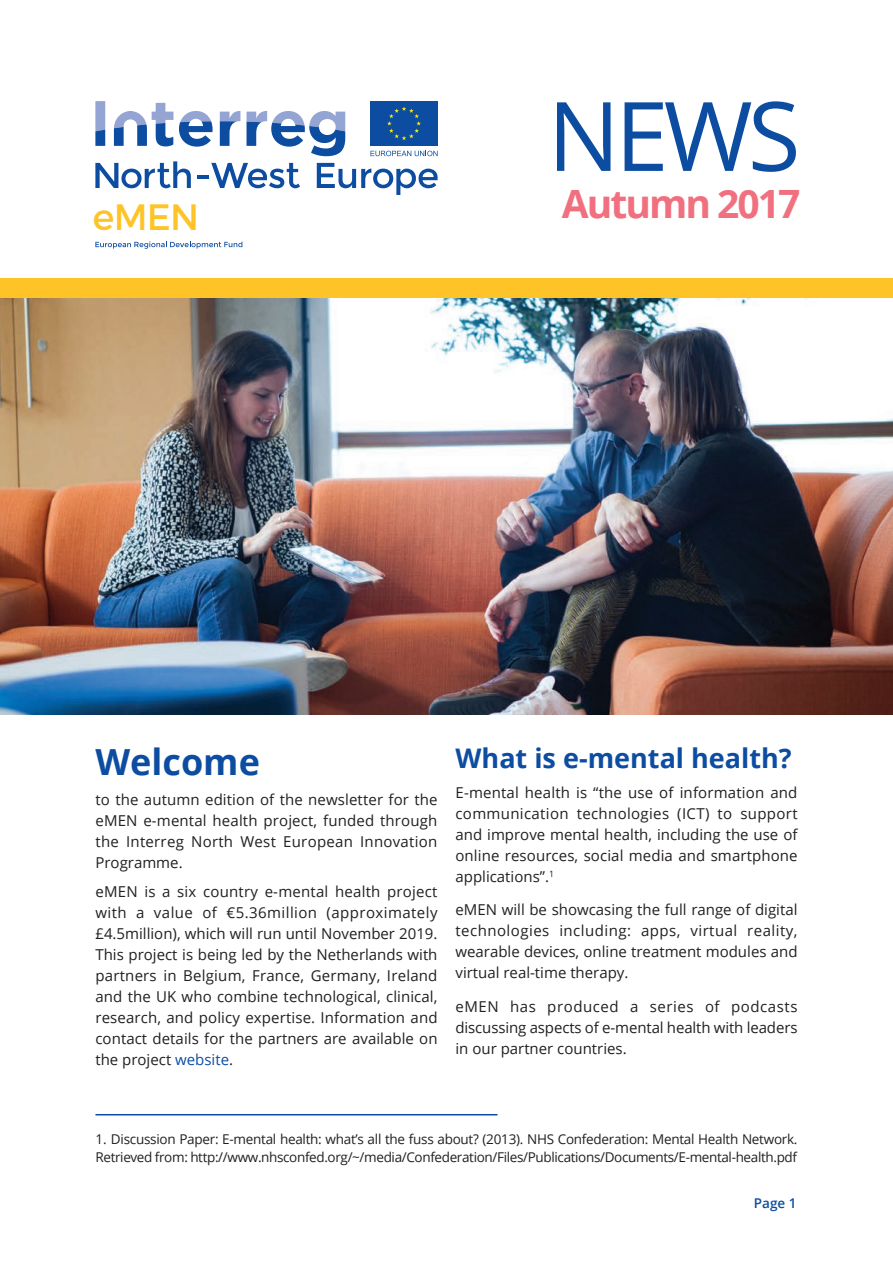
<style>
.page{position:relative;width:893px;height:1263px;background:#fff}
.page>*{position:absolute;margin:0;border:0;box-sizing:border-box;transform-origin:0 0}
.t1{font:96px "Open Sans";color:#0d4da1}
.t2{font:700 39px "Open Sans";letter-spacing:-.05em;color:#f1707f}
.t3{font:36.6px "Montserrat";color:#fec427}
.t4{font:700 36px "Open Sans";color:#0d4da1}
.t5{font:700 27px "Open Sans";color:#0d4da1}
.t6{font:15px/21px "Open Sans";color:#231f20;text-align:justify}
.t7{font:13.5px/18px "Open Sans";letter-spacing:-.025em;color:#231f20}
.t8{font:600 13.5px "Open Sans";color:#0d4da1}
.s1{color:#0d4da1}
</style>
<div class="page">
<svg style="left:95px;top:161px;width:96px;height:27px"></svg>
<hr style="left:197px;top:175px;width:12px;height:4px;background:#0d4da1">
<svg style="left:211px;top:163px;width:89px;height:25px"></svg>
<svg style="left:317px;top:163px;width:121px;height:32px"></svg>
<svg style="left:95px;top:241px;width:147px;height:8px"></svg>
<svg style="left:95px;top:101px;width:10px;height:45px"></svg>
<svg style="left:179px;top:111px;width:34px;height:36px"></svg>
<svg style="left:220px;top:111px;width:20px;height:35px"></svg>
<svg style="left:247px;top:111px;width:98px;height:45px"></svg>
<svg style="left:114px;top:103px;width:59px;height:43px"></svg>
<div style="left:370px;top:101px;width:68px;height:45px;background:#0d4da1"></div>
<svg style="left:387px;top:106px;width:34px;height:34px"></svg>
<svg style="left:370px;top:151px;width:68px;height:5px"></svg>
<img style="left:0;top:298px;width:893px;height:416px">
<div style="left:0;top:279px;width:893px;height:19px;background:#fec427"></div>
<hr style="left:95px;top:1114px;width:402px;height:1px;background:#0d4da1">
<h3 class="t3" style="left:93px;top:195px;width:108px">eMEN</h3>
<h1 class="t1" style="left:548px;top:70px;width:254px">NEWS</h1>
<h2 class="t2" style="left:562px;top:176px;width:240px">Autumn 2017</h2>
<h3 class="t4" style="left:95px;top:736px;width:166px">Welcome</h3>
<p class="t6" style="left:95px;top:788px;width:344px">to the autumn edition of the newsletter for the eMEN e-mental health project, funded through the Interreg North West European Innovation Programme.</p>
<p class="t6" style="left:95px;top:881px;width:344px">eMEN is a six country e-mental health project with a value of €5.36million (approximately £4.5million), which will run until November 2019.<br>This project is being led by the Netherlands with partners in Belgium, France, Germany, Ireland and the UK who combine technological, clinical, research, and policy expertise. Information and contact details for the partners are available on the project <span class="s1">website</span>.</p>
<h3 class="t5" style="left:455px;top:739px;width:338px">What is e-mental health?</h3>
<p class="t6" style="left:455px;top:781px;width:344px">E-mental health is “the use of information and communication technologies (ICT) to support and improve mental health, including the use of online resources, social media and smartphone applications”.<sup>1</sup></p>
<p class="t6" style="left:455px;top:899px;width:344px">eMEN will be showcasing the full range of digital technologies including: apps, virtual reality, wearable devices, online treatment modules and virtual real-time therapy.</p>
<p class="t6" style="left:455px;top:996px;width:344px">eMEN has produced a series of podcasts discussing aspects of e-mental health with leaders in our partner countries.</p>
<p class="t7" style="left:95px;top:1130px;width:704px">1. Discussion Paper: E-mental health: what’s all the fuss about? (2013). NHS Confederation: Mental Health Network.<br>Retrieved from: http://www.nhsconfed.org/~/media/Confederation/Files/Publications/Documents/E-mental-health.pdf</p>
<p class="t8" style="left:754px;top:1194px;width:44px">Page 1</p>
</div>
